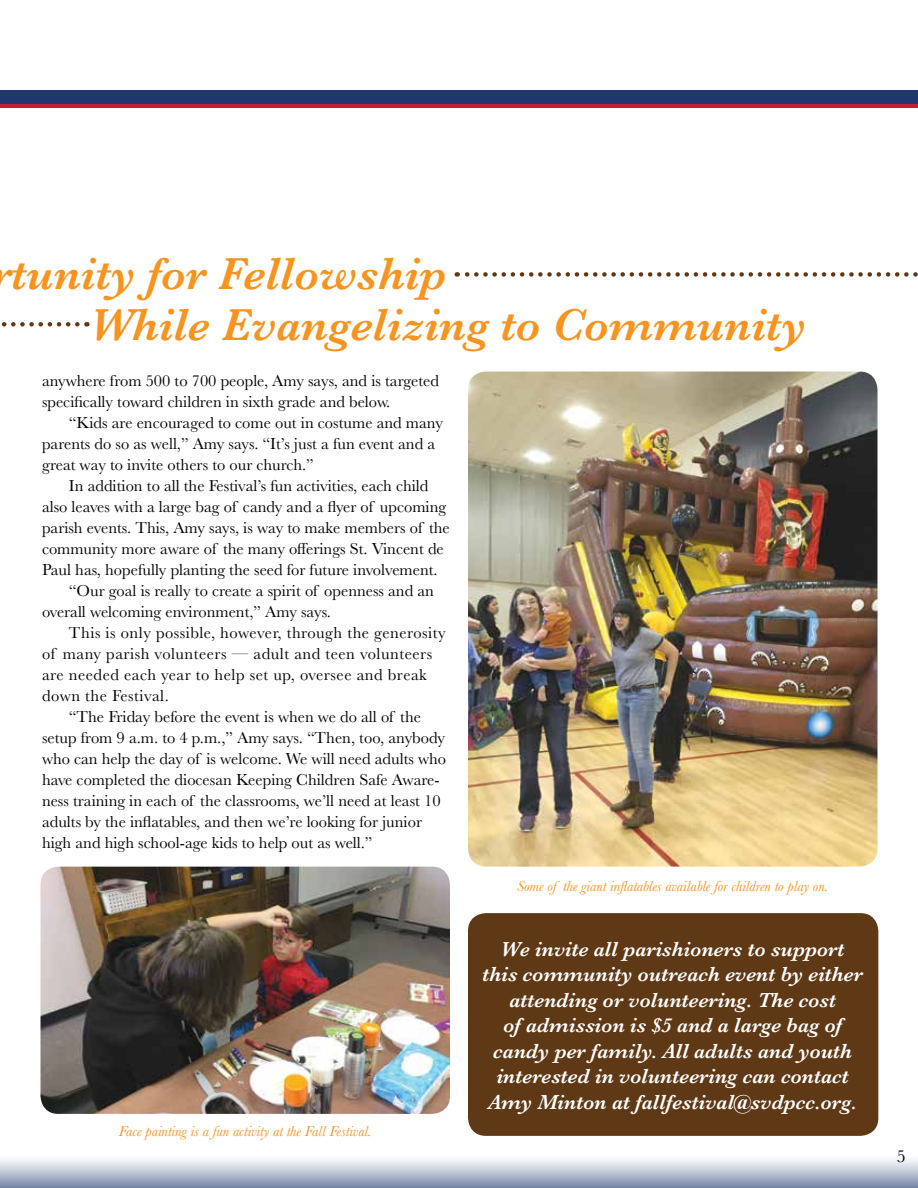
<style>
.page{position:relative;width:918px;height:1188px;background:#fff}
.page>*{position:absolute;margin:0;border:0;box-sizing:border-box;transform-origin:0 0}
.t1{font:italic 600 46.5px/51px "Baskerville";color:#f79420}
.t2{font:italic 600 21px/25.5px "Baskerville";color:#fff;text-align:center}
.t3{font:18px "Baskerville";color:#000}
.t4{font:16.5px/21px "Baskerville";color:#000}
.t5{font:16.5px "Baskerville";letter-spacing:.03em;color:#000}
.t6{font:italic 15px "Baskerville";color:#f79420}
</style>
<div class="page">
<div style="left:0;top:103px;width:918px;height:5px;background:#c12032"></div>
<div style="left:0;top:90px;width:918px;height:13px;background:#1e376c"></div>
<svg style="left:0;top:1134px;width:918px;height:54px"></svg>
<img style="left:468px;top:372px;width:410px;height:495px">
<img style="left:40px;top:867px;width:410px;height:247px">
<svg style="left:2px;top:322px;width:75px;height:5px"></svg>
<svg style="left:457px;top:272px;width:461px;height:5px"></svg>
<div style="left:468px;top:913px;width:410px;height:223px;background:#5f3916;border-radius:18px"></div>
<h1 class="t1" style="left:90px;top:248px;width:718px;text-indent:-99px">rtunity for Fellowship<br>While Evangelizing to Community</h1>
<p class="t4" style="left:42px;top:371px;width:399px">anywhere from 500 to 700 people, Amy says, and is targeted specifically toward children in sixth grade and below.</p>
<p class="t4" style="left:42px;top:413px;width:402px;text-indent:27px">“Kids are encouraged to come out in costume and many parents do so as well,” Amy says. “It’s just a fun event and a great way to invite others to our church.”</p>
<p class="t4" style="left:69px;top:476px;width:361px">In addition to all the Festival’s fun activities, each child</p>
<p class="t4" style="left:42px;top:497px;width:406px">also leaves with a large bag of candy and a flyer of upcoming</p>
<p class="t4" style="left:42px;top:518px;width:409px">parish events. This, Amy says, is way to make members of the</p>
<p class="t4" style="left:42px;top:539px;width:403px">community more aware of the many offerings St. Vincent de</p>
<p class="t4" style="left:42px;top:560px;width:397px">Paul has, hopefully planting the seed for future involvement.</p>
<p class="t4" style="left:69px;top:581px;width:366px">“Our goal is really to create a spirit of openness and an</p>
<p class="t4" style="left:42px;top:602px;width:291px">overall welcoming environment,” Amy says.</p>
<p class="t5" style="left:69px;top:623px;width:378px">This is only possible, however, through the generosity</p>
<p class="t5" style="left:42px;top:644px;width:392px">of many parish volunteers — adult and teen volunteers</p>
<p class="t5" style="left:42px;top:665px;width:386px">are needed each year to help set up, oversee and break</p>
<p class="t5" style="left:42px;top:686px;width:128px">down the Festival.</p>
<p class="t4" style="left:69px;top:707px;width:354px">“The Friday before the event is when we do all of the</p>
<p class="t4" style="left:42px;top:728px;width:405px">setup from 9 a.m. to 4 p.m.,” Amy says. “Then, too, anybody</p>
<p class="t4" style="left:42px;top:749px;width:406px">who can help the day of is welcome. We will need adults who</p>
<p class="t4" style="left:42px;top:770px;width:399px">have completed the diocesan Keeping Children Safe Aware-</p>
<p class="t4" style="left:42px;top:791px;width:400px">ness training in each of the classrooms, we’ll need at least 10</p>
<p class="t4" style="left:42px;top:812px;width:382px">adults by the inflatables, and then we’re looking for junior</p>
<p class="t4" style="left:42px;top:833px;width:332px">high and high school-age kids to help out as well.”</p>
<p class="t6" style="left:517px;top:876px;width:313px">Some of the giant inflatables available for children to play on.</p>
<p class="t6" style="left:119px;top:1121px;width:255px">Face painting is a fun activity at the Fall Festival.</p>
<p class="t2" style="left:482px;top:937px;width:382px">We invite all parishioners to support this community outreach event by either attending or volunteering. The cost<br>of admission is $5 and a large bag of candy per family. All adults and youth interested in volunteering can contact Amy Minton at fallfestival@svdpcc.org.</p>
<p class="t3" style="left:897px;top:1145px;width:10px">5</p>
</div>
